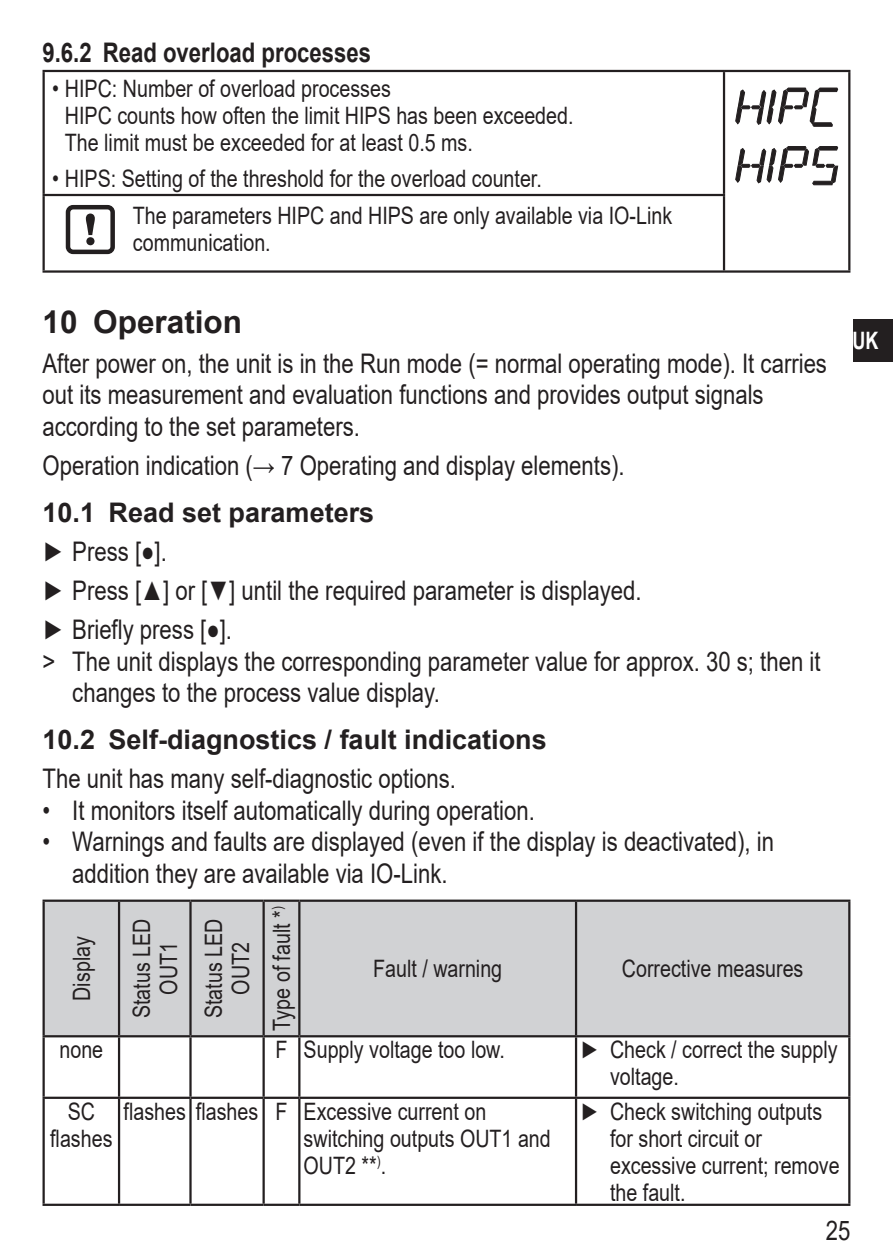
<style>
.page{position:relative;width:893px;height:1259px;background:#fff}
.page>*{position:absolute;margin:0;border:0;box-sizing:border-box;transform-origin:0 0}
.t1{font:700 31.5px "Arial";color:#231f20}
.t2{font:27px/31.5px "Arial";color:#231f20;scale:.82 1}
.t3{font:700 27px "Arial";color:#231f20}
.t4{font:700 27px "Arial";color:#231f20;scale:.82 1}
.t5{font:24px/27px "Arial";color:#231f20;scale:.82 1}
.t6{font:700 24px "Arial";color:#fff;scale:.75 1}
.s1{font-weight:700}
</style>
<div class="page">
<div style="left:853px;top:319px;width:40px;height:42px;background:#231f20"></div>
<hr style="left:43px;top:70px;width:681px;height:2px;background:#231f20">
<hr style="left:43px;top:72px;width:2px;height:122px;background:#231f20">
<hr style="left:724px;top:70px;width:126px;height:2px;background:#231f20">
<hr style="left:848px;top:72px;width:2px;height:123px;background:#231f20">
<hr style="left:848px;top:195px;width:2px;height:75px;background:#231f20">
<hr style="left:43px;top:196px;width:2px;height:74px;background:#231f20">
<hr style="left:43px;top:270px;width:681px;height:3px;background:#231f20">
<hr style="left:724px;top:270px;width:126px;height:3px;background:#231f20">
<hr style="left:723px;top:72px;width:2px;height:122px;background:#231f20">
<hr style="left:723px;top:196px;width:2px;height:74px;background:#231f20">
<hr style="left:43px;top:194px;width:682px;height:2px;background:#231f20">
<svg style="left:736px;top:88px;width:102px;height:38px"></svg>
<svg style="left:736px;top:146px;width:102px;height:39px"></svg>
<div style="left:66px;top:205px;width:49px;height:49px;border:4px solid #231f20;border-radius:5px"></div>
<svg style="left:86px;top:213px;width:9px;height:32px"></svg>
<div style="left:45px;top:902px;width:803px;height:133px;background:#d1d2d4"></div>
<hr style="left:43px;top:899px;width:76px;height:3px;background:#231f20">
<hr style="left:43px;top:902px;width:2px;height:133px;background:#231f20">
<hr style="left:119px;top:899px;width:71px;height:3px;background:#231f20">
<hr style="left:118px;top:902px;width:2px;height:133px;background:#231f20">
<hr style="left:190px;top:899px;width:74px;height:3px;background:#231f20">
<hr style="left:189px;top:902px;width:3px;height:133px;background:#231f20">
<hr style="left:264px;top:899px;width:35px;height:3px;background:#231f20">
<hr style="left:262px;top:902px;width:3px;height:133px;background:#231f20">
<hr style="left:299px;top:899px;width:277px;height:3px;background:#231f20">
<hr style="left:298px;top:902px;width:2px;height:133px;background:#231f20">
<hr style="left:576px;top:899px;width:274px;height:3px;background:#231f20">
<hr style="left:575px;top:902px;width:2px;height:133px;background:#231f20">
<hr style="left:848px;top:902px;width:2px;height:133px;background:#231f20">
<hr style="left:43px;top:1035px;width:76px;height:2px;background:#231f20">
<hr style="left:43px;top:1037px;width:2px;height:59px;background:#231f20">
<hr style="left:119px;top:1035px;width:71px;height:2px;background:#231f20">
<hr style="left:118px;top:1037px;width:2px;height:59px;background:#231f20">
<hr style="left:190px;top:1035px;width:74px;height:2px;background:#231f20">
<hr style="left:189px;top:1037px;width:3px;height:59px;background:#231f20">
<hr style="left:264px;top:1035px;width:35px;height:2px;background:#231f20">
<hr style="left:262px;top:1037px;width:3px;height:59px;background:#231f20">
<hr style="left:299px;top:1035px;width:277px;height:2px;background:#231f20">
<hr style="left:298px;top:1037px;width:2px;height:59px;background:#231f20">
<hr style="left:576px;top:1035px;width:274px;height:2px;background:#231f20">
<hr style="left:575px;top:1037px;width:2px;height:59px;background:#231f20">
<hr style="left:848px;top:1037px;width:2px;height:59px;background:#231f20">
<hr style="left:43px;top:1096px;width:76px;height:3px;background:#231f20">
<hr style="left:43px;top:1099px;width:2px;height:104px;background:#231f20">
<hr style="left:119px;top:1096px;width:71px;height:3px;background:#231f20">
<hr style="left:118px;top:1099px;width:2px;height:104px;background:#231f20">
<hr style="left:190px;top:1096px;width:74px;height:3px;background:#231f20">
<hr style="left:189px;top:1099px;width:3px;height:104px;background:#231f20">
<hr style="left:264px;top:1096px;width:35px;height:3px;background:#231f20">
<hr style="left:262px;top:1099px;width:3px;height:104px;background:#231f20">
<hr style="left:299px;top:1096px;width:277px;height:3px;background:#231f20">
<hr style="left:298px;top:1099px;width:2px;height:104px;background:#231f20">
<hr style="left:576px;top:1096px;width:274px;height:3px;background:#231f20">
<hr style="left:575px;top:1099px;width:2px;height:104px;background:#231f20">
<hr style="left:848px;top:1099px;width:2px;height:104px;background:#231f20">
<hr style="left:43px;top:1203px;width:76px;height:3px;background:#231f20">
<hr style="left:119px;top:1203px;width:71px;height:3px;background:#231f20">
<hr style="left:190px;top:1203px;width:74px;height:3px;background:#231f20">
<hr style="left:264px;top:1203px;width:35px;height:3px;background:#231f20">
<hr style="left:299px;top:1203px;width:277px;height:3px;background:#231f20">
<hr style="left:576px;top:1203px;width:274px;height:3px;background:#231f20">
<p class="t4" style="left:43px;top:34px;width:402px">9.6.2 Read overload processes</p>
<p class="t5" style="left:65px;top:75px;width:618px;text-indent:-13px">• HIPC: Number of overload processes<br>HIPC counts how often the limit HIPS has been exceeded.<br>The limit must be exceeded for at least 0. 5 ms.</p>
<p class="t5" style="left:133px;top:159px;width:659px;line-height:37.8px;text-indent:-81px">• HIPS: Setting of the threshold for the overload counter.<br>The parameters HIPC and HIPS are only available via IO-Link</p>
<p class="t5" style="left:133px;top:229px;width:165px">communication.</p>
<p class="t1" style="left:43px;top:300px;width:201px">10 Operation</p>
<p class="t2" style="left:43px;top:347px;width:958px">After power on, the unit is in the Run mode (= normal operating mode). It carries out its measurement and evaluation functions and provides output signals according to the set parameters.</p>
<p class="t2" style="left:43px;top:449px;width:707px">Operation indication (→ 7 Operating and display elements).</p>
<p class="t3" style="left:43px;top:493px;width:333px">10.1 Read set parameters</p>
<p class="t2" style="left:43px;top:531px;width:727px;line-height:39.3px">► Press [●].<br>► Press [<span class="s1">▲</span>] or [<span class="s1">▼</span>] until the required parameter is displayed. ► Briefly press [●].</p>
<p class="t2" style="left:72px;top:645px;width:914px;text-indent:-30px">&gt; The unit displays the corresponding parameter value for approx. 30 s; then it changes to the process value display.</p>
<p class="t3" style="left:43px;top:720px;width:506px">10.2 Self-diagnostics / fault indications</p>
<p class="t2" style="left:43px;top:762px;width:501px">The unit has many self-diagnostic options.</p>
<p class="t2" style="left:43px;top:794px;width:597px">• It monitors itself automatically during operation.</p>
<p class="t2" style="left:72px;top:825px;width:857px;text-indent:-30px">• Warnings and faults are displayed (even if the display is deactivated), in addition they are available via IO-Link.</p>
<p class="t5" style="left:68px;top:1000px;width:80px;rotate:-90deg">Display</p>
<p class="t5" style="left:128px;top:1018px;width:123px;text-align:center;rotate:-90deg">Status LED<br>OUT1</p>
<p class="t5" style="left:200px;top:1018px;width:123px;text-align:center;rotate:-90deg">Status LED<br>OUT2</p>
<p class="t5" style="left:268px;top:1030px;width:153px;rotate:-90deg">Type of fault *<sup>)</sup></p>
<p class="t5" style="left:373px;top:955px;width:159px">Fault / warning</p>
<p class="t5" style="left:622px;top:955px;width:223px">Corrective measures</p>
<p class="t5" style="left:59px;top:1036px;width:55px">none</p>
<p class="t5" style="left:275px;top:1036px;width:277px">F Supply voltage too low.</p>
<p class="t5" style="left:610px;top:1036px;width:279px;text-indent:-30px">► Check / correct the supply voltage.</p>
<p class="t5" style="left:50px;top:1097px;width:78px;text-align:center">SC flashes</p>
<p class="t5" style="left:304px;top:1097px;width:303px;text-indent:-180px">flashes flashes F Excessive current on switching outputs OUT1 and<br>OUT2 **<sup>)</sup>.</p>
<p class="t5" style="left:610px;top:1097px;width:282px;text-indent:-30px">► Check switching outputs for short circuit or excessive current; remove the fault.</p>
<p class="t6" style="left:853px;top:324px;width:36px">UK</p>
<p class="t2" style="left:826px;top:1215px;width:32px">25</p>
</div>
